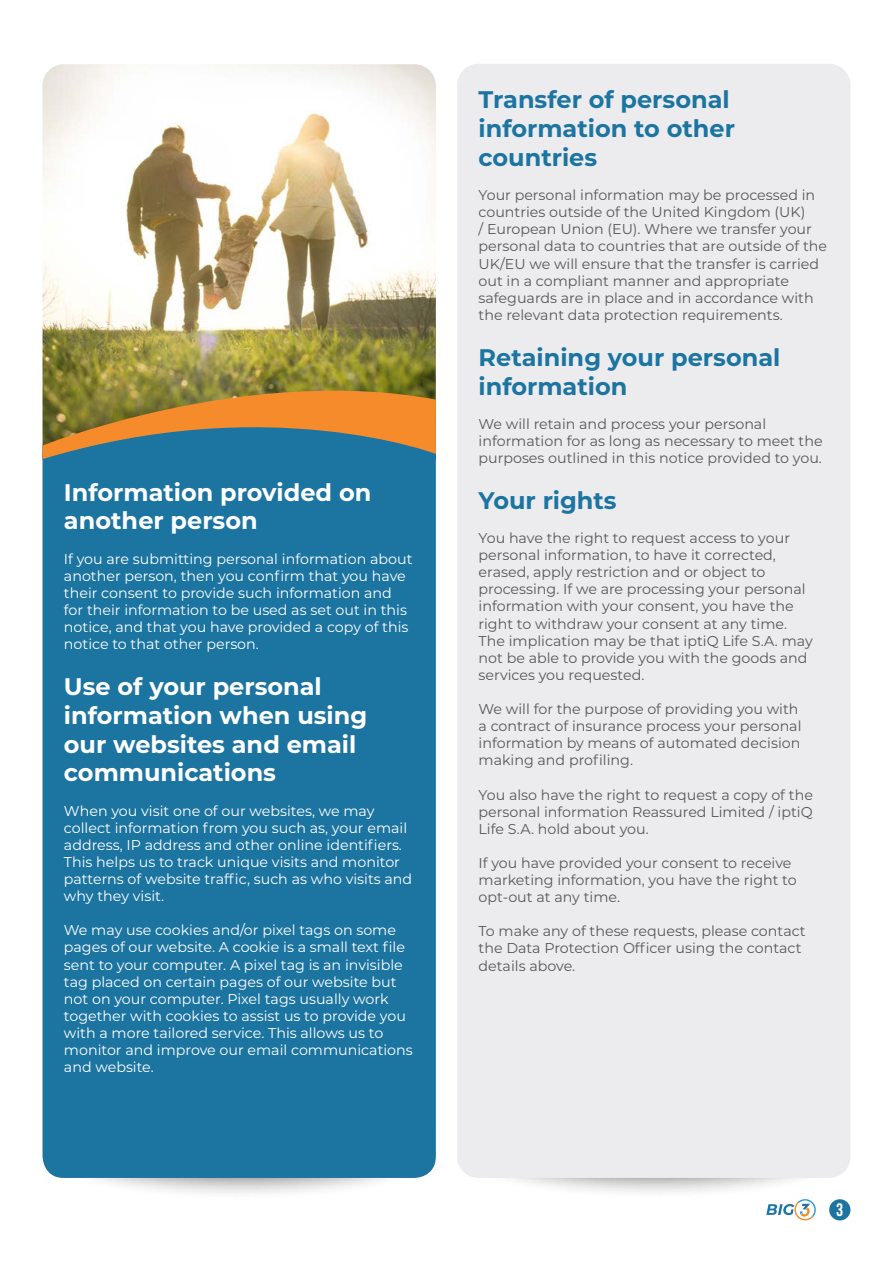
<style>
.page{position:relative;width:893px;height:1263px;background:#fff}
.page>*{position:absolute;margin:0;border:0;box-sizing:border-box;transform-origin:0 0}
.t1{font:700 24px/28.8px "Montserrat";color:#fff}
.t2{font:700 24px/28.8px "Montserrat";color:#1c74a1}
.t3{font:18px "Bebas Neue";color:#fff}
.t4{font:14.25px/17.1px "Montserrat";color:#57585a}
.t5{font:14.25px/17.1px "Montserrat";color:#fff}
</style>
<div class="page">
<div style="left:44px;top:1085px;width:395px;height:115px;background:#231f20;opacity:.75"></div>
<div style="left:456px;top:1084px;width:395px;height:115px;background:#231f20;opacity:.75"></div>
<img style="left:43px;top:64px;width:393px;height:300px">
<div style="left:457px;top:64px;width:393px;height:1114px;background:#ececee;border-radius:21px"></div>
<div style="left:43px;top:459px;width:393px;height:719px;background:#1c74a1"></div>
<svg style="left:42px;top:364px;width:394px;height:95px;background:#92814a"></svg>
<div style="left:829px;top:1199px;width:21px;height:21px;background:#1c74a1;border-radius:50%"></div>
<svg style="left:766px;top:1199px;width:50px;height:21px"></svg>
<p class="t1" style="left:64px;top:476px;width:309px">Information provided on another person</p>
<p class="t5" style="left:64px;top:549px;width:350px">If you are submitting personal information about another person, then you confirm that you have their consent to provide such information and for their information to be used as set out in this notice, and that you have provided a copy of this notice to that other person.</p>
<p class="t1" style="left:64px;top:671px;width:305px">Use of your personal information when using our websites and email communications</p>
<p class="t5" style="left:64px;top:801px;width:350px">When you visit one of our websites, we may collect information from you such as, your email address, IP address and other online identifiers.<br>This helps us to track unique visits and monitor patterns of website traffic, such as who visits and why they visit.</p>
<p class="t5" style="left:64px;top:921px;width:350px">We may use cookies and/or pixel tags on some pages of our website. A cookie is a small text file sent to your computer. A pixel tag is an invisible tag placed on certain pages of our website but not on your computer. Pixel tags usually work together with cookies to assist us to provide you with a more tailored service. This allows us to monitor and improve our email communications and website.</p>
<p class="t2" style="left:479px;top:84px;width:258px">Transfer of personal information to other countries</p>
<p class="t4" style="left:479px;top:186px;width:350px">Your personal information may be processed in countries outside of the United Kingdom (UK)<br>/ European Union (EU). Where we transfer your personal data to countries that are outside of the UK/EU we will ensure that the transfer is carried out in a compliant manner and appropriate safeguards are in place and in accordance with the relevant data protection requirements.</p>
<p class="t2" style="left:479px;top:342px;width:303px">Retaining your personal information</p>
<p class="t4" style="left:479px;top:415px;width:346px">We will retain and process your personal information for as long as necessary to meet the purposes outlined in this notice provided to you.</p>
<p class="t2" style="left:479px;top:485px;width:140px">Your rights</p>
<p class="t4" style="left:479px;top:529px;width:336px">You have the right to request access to your personal information, to have it corrected, erased, apply restriction and or object to processing. If we are processing your personal information with your consent, you have the right to withdraw your consent at any time.<br>The implication may be that iptiQ Life S.A. may not be able to provide you with the goods and services you requested.</p>
<p class="t4" style="left:479px;top:700px;width:324px">We will for the purpose of providing you with a contract of insurance process your personal information by means of automated decision making and profiling.</p>
<p class="t4" style="left:479px;top:785px;width:336px;text-align:justify">You also have the right to request a copy of the personal information Reassured Limited / iptiQ Life S.A. hold about you.</p>
<p class="t4" style="left:479px;top:854px;width:320px">If you have provided your consent to receive marketing information, you have the right to opt-out at any time.</p>
<p class="t4" style="left:479px;top:922px;width:329px">To make any of these requests, please contact the Data Protection Officer using the contact details above.</p>
<p class="t3" style="left:836px;top:1200px;width:9px">3</p>
</div>
